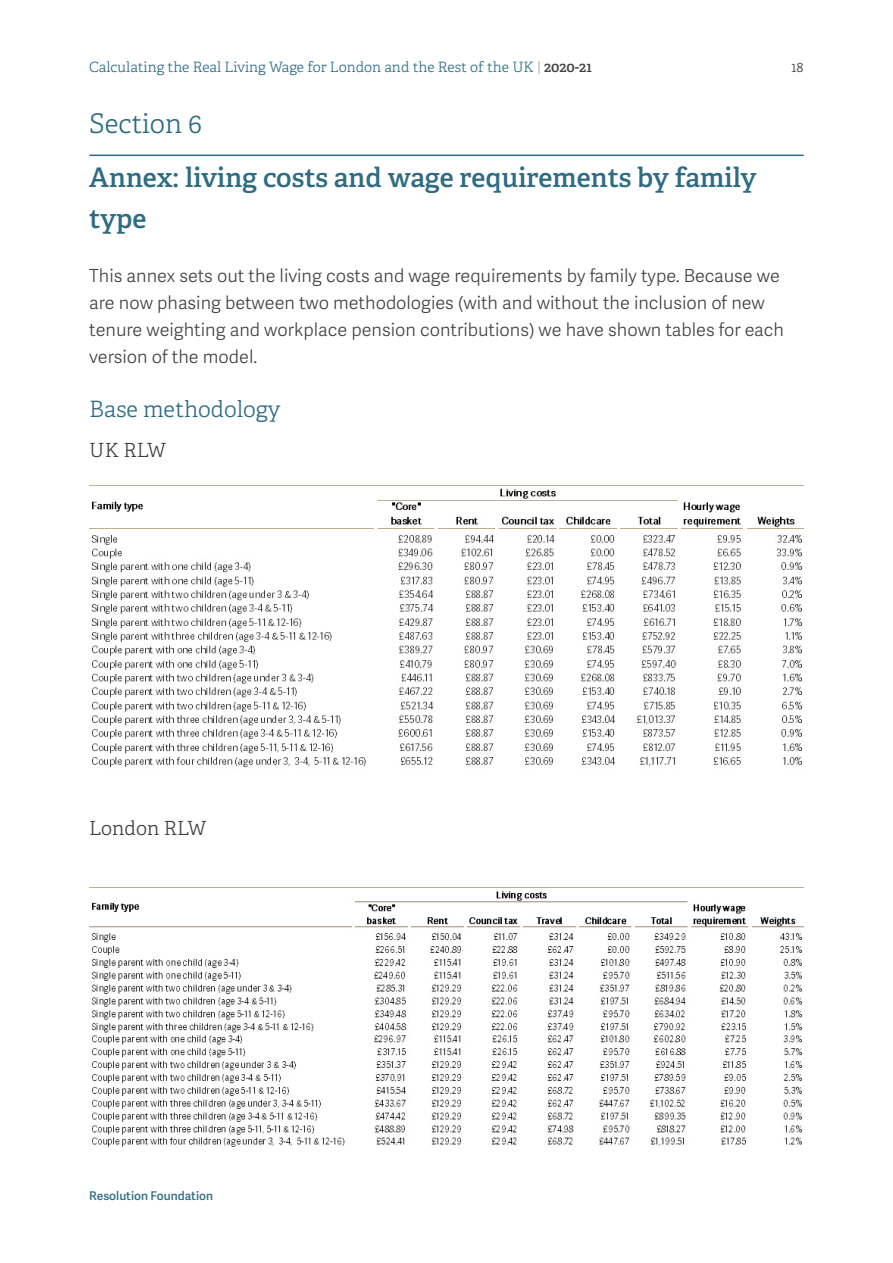
<style>
.page{position:relative;width:893px;height:1263px;background:#fff}
.page>*{position:absolute;margin:0;border:0;box-sizing:border-box;transform-origin:0 0}
.t1{font:600 27px/40.5px "Adelle";color:#2e6c83}
.t2{font:300 27px "Adelle";color:#2e6c83}
.t3{font:300 22.5px "Adelle";color:#2e6c83}
.t4{font:300 19.5px "Adelle";color:#404040}
.t5{font:18px/27px "Adelle Sans Lt";color:#404040}
.t6{font:300 14.25px "Adelle";color:#2e6c83}
.t7{font:300 14.25px "Adelle";color:#404040}
.t8{font:12px "Adelle Sans Sb";color:#2e6c83}
.s1{font-family:"Adelle Sans Lt";font-weight:400;color:#9f9f9f}
.s2{font-weight:600;color:#404040}
</style>
<div class="page">
<hr style="left:89px;top:155px;width:715px;height:1px;background:#2e6c83">
<img style="left:90px;top:488px;width:714px;height:279px">
<img style="left:90px;top:891px;width:714px;height:256px">
<p class="t6" style="left:89px;top:59px;width:504px">Calculating the Real Living Wage for London and the Rest of the UK <span class="s1">|</span> <span class="s2">2020-21</span></p>
<p class="t7" style="left:792px;top:59px;width:14px">18</p>
<h1 class="t2" style="left:89px;top:107px;width:114px">Section 6</h1>
<h1 class="t1" style="left:89px;top:158px;width:669px">Annex: living costs and wage requirements by family type</h1>
<p class="t5" style="left:89px;top:261px;width:696px">This annex sets out the living costs and wage requirements by family type. Because we are now phasing between two methodologies (with and without the inclusion of new tenure weighting and workplace pension contributions) we have shown tables for each version of the model.</p>
<p class="t3" style="left:89px;top:395px;width:193px">Base methodology</p>
<p class="t4" style="left:89px;top:439px;width:78px">UK RLW</p>
<p class="t4" style="left:89px;top:817px;width:119px">London RLW</p>
<p class="t8" style="left:89px;top:1187px;width:125px">Resolution Foundation</p>
</div>
